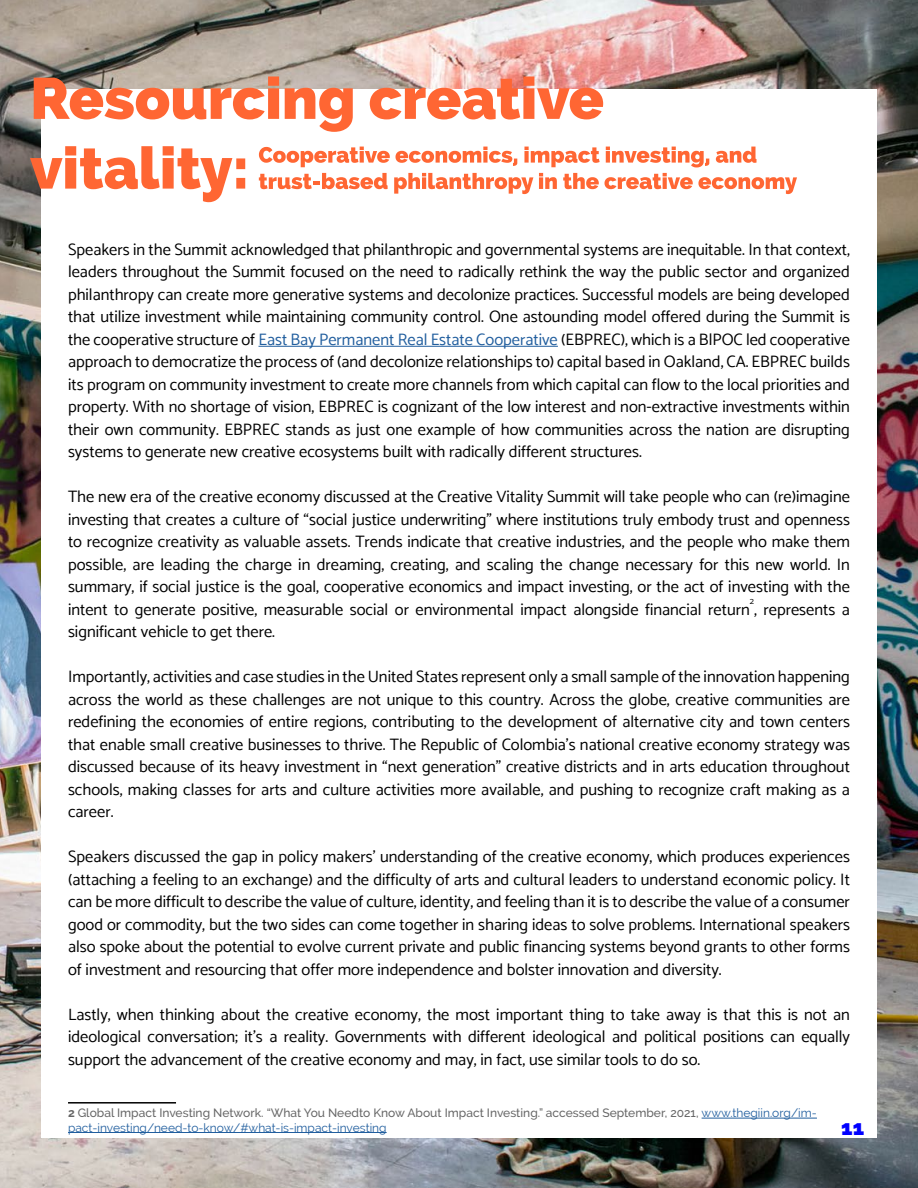
<style>
.page{position:relative;width:918px;height:1188px;background:#fff}
.page>*{position:absolute;margin:0;border:0;box-sizing:border-box;transform-origin:0 0}
.t1{font:800 21px "Raleway";color:#00f}
.t2{font:16.5px/22.5px "Catamaran";color:#000;text-align:justify}
.t3{font:500 12px/14.4px "Raleway";color:#666}
.t4{font:8.7px "Catamaran";color:#000}
.s1{color:#215e9e}
.s2{font-weight:700}
.s3{font-weight:400;color:#215e9e}
</style>
<div class="page">
<img style="left:0;top:0;width:918px;height:1188px">
<div style="left:41px;top:89px;width:836px;height:1049px;background:#fff"></div>
<hr style="left:258px;top:346px;width:300px;height:1px;background:#215e9e">
<hr style="left:68px;top:1102px;width:108px;height:2px;background:#000">
<hr style="left:702px;top:1118px;width:115px;height:1px;background:#215e9e">
<hr style="left:68px;top:1132px;width:319px;height:1px;background:#215e9e">
<svg style="left:34px;top:76px;width:245px;height:43px"></svg>
<svg style="left:285px;top:88px;width:68px;height:44px"></svg>
<svg style="left:370px;top:76px;width:233px;height:44px"></svg>
<svg style="left:30px;top:146px;width:215px;height:56px"></svg>
<svg style="left:259px;top:147px;width:131px;height:20px"></svg>
<svg style="left:396px;top:147px;width:121px;height:19px"></svg>
<svg style="left:524px;top:147px;width:76px;height:20px"></svg>
<svg style="left:606px;top:147px;width:103px;height:20px"></svg>
<svg style="left:716px;top:147px;width:41px;height:16px"></svg>
<svg style="left:259px;top:173px;width:129px;height:16px"></svg>
<svg style="left:394px;top:173px;width:139px;height:21px"></svg>
<svg style="left:539px;top:173px;width:18px;height:16px"></svg>
<svg style="left:563px;top:173px;width:234px;height:21px"></svg>
<p class="t2" style="left:68px;top:238px;width:784px">Speakers in the Summit acknowledged that philanthropic and governmental systems are inequitable. In that context, leaders throughout the Summit focused on the need to radically rethink the way the public sector and organized philanthropy can create more generative systems and decolonize practices. Successful models are being developed that utilize investment while maintaining community control. One astounding model offered during the Summit is the cooperative structure of <span class="s1">East Bay Permanent Real Estate Cooperative</span> (EBPREC), which is a BlPOC led cooperative approach to democratize the process of (and decolonize relationships to) capital based in Oakland, CA. EBPREC builds its program on community investment to create more channels from which capital can flow to the local priorities and property. With no shortage of vision, EBPREC is cognizant of the low interest and non-extractive investments within their own community. EBPREC stands as just one example of how communities across the nation are disrupting systems to generate new creative ecosystems built with radically different structures.</p>
<p class="t2" style="left:68px;top:485px;width:783px">The new era of the creative economy discussed at the Creative Vitality Summit will take people who can (re)imagine investing that creates a culture of “social justice underwriting” where institutions truly embody trust and openness to recognize creativity as valuable assets. Trends indicate that creative industries, and the people who make them possible, are leading the charge in dreaming, creating, and scaling the change necessary for this new world. In summary, if social justice is the goal, cooperative economics and impact investing, or the act of investing with the intent to generate positive, measurable social or environmental impact alongside financial return , represents a</p>
<p class="t4" style="left:750px;top:596px;width:6px">2</p>
<p class="t2" style="left:68px;top:620px;width:209px">significant vehicle to get there.</p>
<p class="t2" style="left:68px;top:665px;width:784px">Importantly, activities and case studies in the United States represent only a small sample of the innovation happening across the world as these challenges are not unique to this country. Across the globe, creative communities are redefining the economies of entire regions, contributing to the development of alternative city and town centers that enable small creative businesses to thrive. The Republic of Colombia’s national creative economy strategy was discussed because of its heavy investment in “next generation” creative districts and in arts education throughout schools, making classes for arts and culture activities more available, and pushing to recognize craft making as a career.</p>
<p class="t2" style="left:68px;top:845px;width:784px">Speakers discussed the gap in policy makers’ understanding of the creative economy, which produces experiences (attaching a feeling to an exchange) and the difficulty of arts and cultural leaders to understand economic policy. It can be more difficult to describe the value of culture, identity, and feeling than it is to describe the value of a consumer good or commodity, but the two sides can come together in sharing ideas to solve problems. International speakers also spoke about the potential to evolve current private and public financing systems beyond grants to other forms of investment and resourcing that offer more independence and bolster innovation and diversity.</p>
<p class="t2" style="left:68px;top:1003px;width:784px">Lastly, when thinking about the creative economy, the most important thing to take away is that this is not an ideological conversation; it’s a reality. Governments with different ideological and political positions can equally support the advancement of the creative economy and may, in fact, use similar tools to do so.</p>
<p class="t3" style="left:68px;top:1106px;width:750px"><span class="s2">2</span> Global Impact Investing Network. “What You Needto Know About Impact Investing.” accessed September, 2021, <span class="s3">www.thegiin.org/im&shy;pact-investing/need-to-know/#what-is-impact-investing</span></p>
<p class="t1" style="left:841px;top:1115px;width:24px">11</p>
</div>
